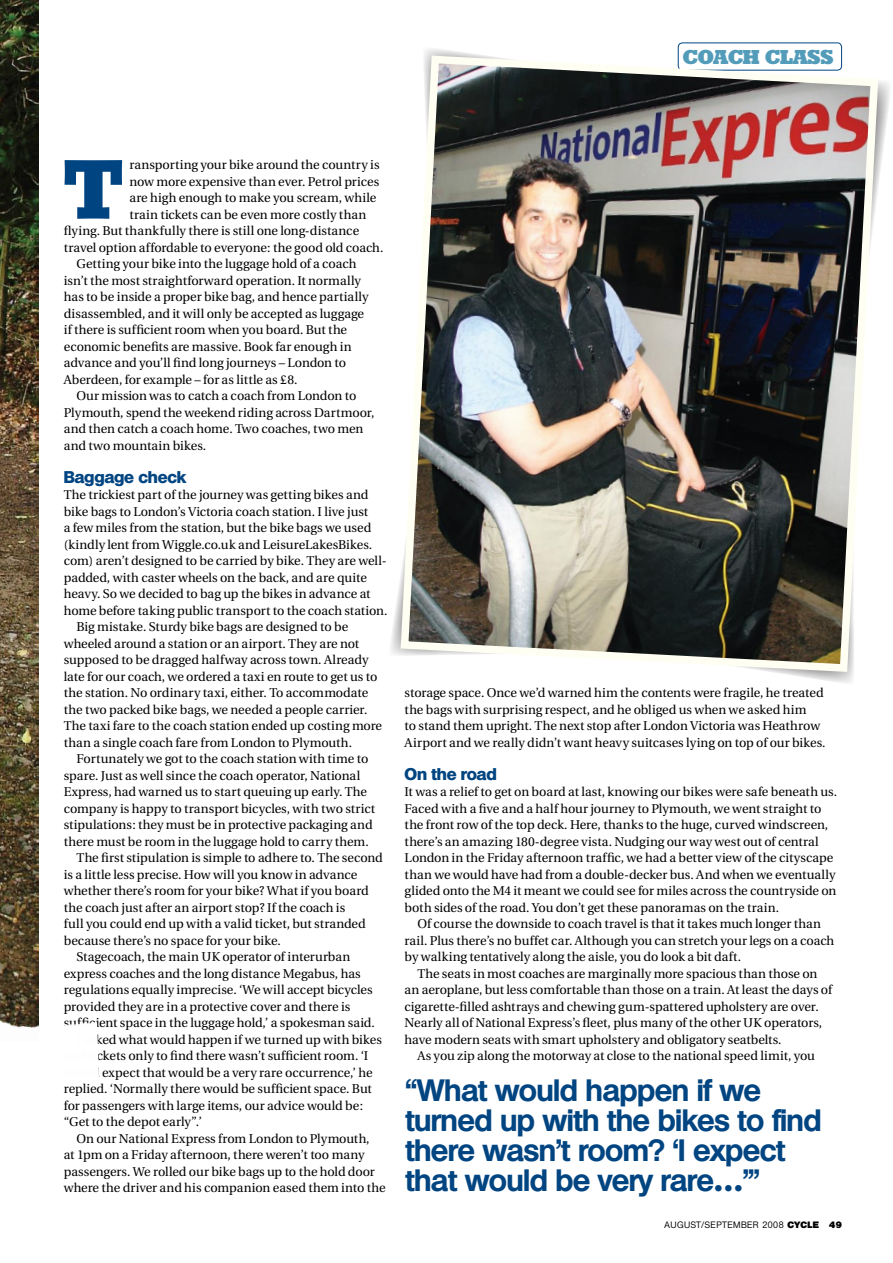
<style>
.page{position:relative;width:893px;height:1263px;background:#fff}
.page>*{position:absolute;margin:0;border:0;box-sizing:border-box;transform-origin:0 0}
._2ndPara{font:700 81.6px "Stafford";color:#004581}
._2ndPara-2{font:700 30px/30px "Olympia";letter-spacing:-.02em;color:#004581}
._1stPara{font:800 19.5px "Stafford";color:#529cba}
._2ndPara-3{font:800 16.5px "Olympia";letter-spacing:-.01em;color:#004581}
._2ndPara-4{font:12.75px/16.5px "Utopia";letter-spacing:-.005em;color:#000}
.t1{font:500 9px "Olympia";letter-spacing:.05em;color:#000}
.s1{font-weight:800}
</style>
<div class="page">
<div style="left:678px;top:43px;width:164px;height:28px;border:1px solid #004581;border-radius:4px"></div>
<img style="left:397px;top:52px;width:485px;height:624px">
<img style="left:0;top:0;width:38px;height:913px">
<img style="left:0;top:913px;width:39px;height:115px">
<p class="_1stPara" style="left:683px;top:45px;width:152px">COACH CLASS</p>
<p class="_2ndPara" style="left:64px;top:140px;width:61px">T</p>
<p class="_2ndPara-4" style="left:129px;top:157px;width:252px">ransporting your bike around the country is</p>
<p class="_2ndPara-4" style="left:129px;top:173px;width:251px">now more expensive than ever. Petrol prices</p>
<p class="_2ndPara-4" style="left:129px;top:190px;width:248px">are high enough to make you scream, while</p>
<p class="_2ndPara-4" style="left:129px;top:206px;width:238px">train tickets can be even more costly than</p>
<p class="_2ndPara-4" style="left:64px;top:223px;width:297px">flying. But thankfully there is still one long-distance</p>
<p class="_2ndPara-4" style="left:64px;top:239px;width:321px">travel option affordable to everyone: the good old coach.</p>
<p class="_2ndPara-4" style="left:64px;top:256px;width:306px;text-indent:13px">Getting your bike into the luggage hold of a coach isn’t the most straightforward operation. It normally has to be inside a proper bike bag, and hence partially disassembled, and it will only be accepted as luggage if there is sufficient room when you board. But the economic benefits are massive. Book far enough in advance and you’ll find long journeys – London to Aberdeen, for example – for as little as £8.</p>
<p class="_2ndPara-4" style="left:64px;top:388px;width:312px;text-indent:13px">Our mission was to catch a coach from London to Plymouth, spend the weekend riding across Dartmoor, and then catch a coach home. Two coaches, two men and two mountain bikes.</p>
<p class="_2ndPara-3" style="left:64px;top:467px;width:124px">Baggage check</p>
<p class="_2ndPara-4" style="left:64px;top:487px;width:325px">The trickiest part of the journey was getting bikes and bike bags to London’s Victoria coach station. I live just<br>a few miles from the station, but the bike bags we used (kindly lent from Wiggle.co.uk and LeisureLakesBikes. com) aren’t designed to be carried by bike. They are well&shy;padded, with caster wheels on the back, and are quite heavy. So we decided to bag up the bikes in advance at home before taking public transport to the coach station.</p>
<p class="_2ndPara-4" style="left:64px;top:619px;width:320px;text-indent:13px">Big mistake. Sturdy bike bags are designed to be wheeled around a station or an airport. They are not supposed to be dragged halfway across town. Already late for our coach, we ordered a taxi en route to get us to the station. No ordinary taxi, either. To accommodate the two packed bike bags, we needed a people carrier.<br>The taxi fare to the coach station ended up costing more than a single coach fare from London to Plymouth.</p>
<p class="_2ndPara-4" style="left:64px;top:751px;width:313px;text-indent:13px">Fortunately we got to the coach station with time to spare. Just as well since the coach operator, National Express, had warned us to start queuing up early. The company is happy to transport bicycles, with two strict stipulations: they must be in protective packaging and there must be room in the luggage hold to carry them.</p>
<p class="_2ndPara-4" style="left:64px;top:850px;width:321px;text-indent:13px">The first stipulation is simple to adhere to. The second is a little less precise. How will you know in advance whether there’s room for your bike? What if you board the coach just after an airport stop? If the coach is<br>full you could end up with a valid ticket, but stranded because there’s no space for your bike.</p>
<p class="_2ndPara-4" style="left:64px;top:949px;width:313px;text-indent:13px">Stagecoach, the main UK operator of interurban express coaches and the long distance Megabus, has regulations equally imprecise. ‘We will accept bicycles provided they are in a protective cover and there is sufficient space in the luggage hold,’ a spokesman said.</p>
<p class="_2ndPara-4" style="left:64px;top:1031px;width:320px;text-indent:13px">I asked what would happen if we turned up with bikes and tickets only to find there wasn’t sufficient room. ‘I would expect that would be a very rare occurrence,’ he replied. ‘Normally there would be sufficient space. But for passengers with large items, our advice would be: “Get to the depot early”.’</p>
<p class="_2ndPara-4" style="left:64px;top:1130px;width:323px;text-indent:13px">On our National Express from London to Plymouth,<br>at 1pm on a Friday afternoon, there weren’t too many passengers. We rolled our bike bags up to the hold door where the driver and his companion eased them into the</p>
<p class="_2ndPara-4" style="left:405px;top:685px;width:423px">storage space. Once we’d warned him the contents were fragile, he treated the bags with surprising respect, and he obliged us when we asked him<br>to stand them upright. The next stop after London Victoria was Heathrow Airport and we really didn’t want heavy suitcases lying on top of our bikes.</p>
<p class="_2ndPara-3" style="left:405px;top:764px;width:94px">On the road</p>
<p class="_2ndPara-4" style="left:405px;top:784px;width:434px">It was a relief to get on board at last, knowing our bikes were safe beneath us.<br>Faced with a five and a half hour journey to Plymouth, we went straight to the front row of the top deck. Here, thanks to the huge, curved windscreen, there’s an amazing 180-degree vista. Nudging our way west out of central London in the Friday afternoon traffic, we had a better view of the cityscape than we would have had from a double-decker bus. And when we eventually glided onto the M4 it meant we could see for miles across the countryside on both sides of the road. You don’t get these panoramas on the train.</p>
<p class="_2ndPara-4" style="left:405px;top:916px;width:431px;text-indent:13px">Of course the downside to coach travel is that it takes much longer than rail. Plus there’s no buffet car. Although you can stretch your legs on a coach by walking tentatively along the aisle, you do look a bit daft.</p>
<p class="_2ndPara-4" style="left:405px;top:965px;width:429px;text-indent:13px">The seats in most coaches are marginally more spacious than those on an aeroplane, but less comfortable than those on a train. At least the days of cigarette-filled ashtrays and chewing gum-spattered upholstery are over.<br>Nearly all of National Express’s fleet, plus many of the other UK operators, have modern seats with smart upholstery and obligatory seatbelts.</p>
<p class="_2ndPara-4" style="left:417px;top:1048px;width:399px">As you zip along the motorway at close to the national speed limit, you</p>
<p class="_2ndPara-2" style="left:405px;top:1075px;width:418px">“What would happen if we turned up with the bikes to find there wasn’t room? ‘I expect that would be very rare…’”</p>
<p class="t1" style="left:664px;top:1219px;width:179px">AUGUST/SEPTEMBER 2008 <span class="s1">CYCLE 49</span></p>
</div>
